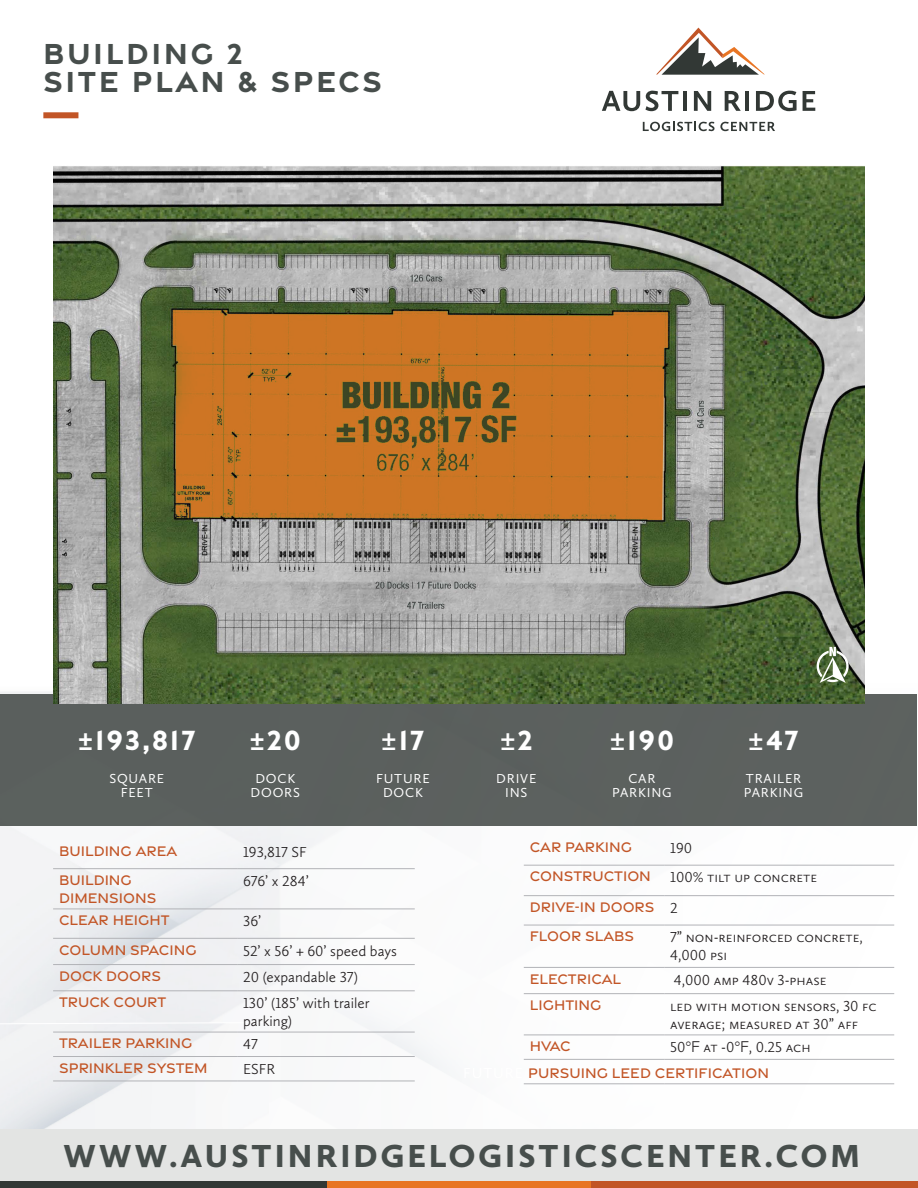
<style>
.page{position:relative;width:918px;height:1188px;background:#fff}
.page>*{position:absolute;margin:0;border:0;box-sizing:border-box;transform-origin:0 0}
.t1{font:900 33px "Calluna Sans";letter-spacing:.095em;color:#474e4c}
.t2{font:700 31.35px/27.9px "Gravesend Sans";letter-spacing:.08em;color:#474e4c}
.t3{font:700 30px "Gravesend Sans";letter-spacing:.06em;color:#fff}
.t4{font:700 30px "Calluna Sans";color:#fff}
.t5{font:300 15px/18px "Calluna Sans";color:#231f20}
.t6{font:500 15px/18px "Gravesend Sans";color:#c25526}
.t7{font:13.5px/13.5px "Calluna Sans";letter-spacing:.06em;color:#fff;text-align:center}
.s1{font-family:"Calluna Sans";font-weight:900}
.s2{font-family:"Calluna Sans"}
.s3{font-family:"Gravesend Sans"}
.s4{font-family:"Helvetica"}
.s5{font-family:"Calluna Sans";font-weight:400;color:#fff}
</style>
<div class="page">
<img style="left:888px;top:825px;width:29px;height:143px">
<img style="left:578px;top:683px;width:310px;height:242px">
<img style="left:269px;top:825px;width:309px;height:170px">
<img style="left:0;top:686px;width:269px;height:444px">
<img style="left:889px;top:993px;width:29px;height:137px">
<img style="left:267px;top:995px;width:312px;height:135px">
<div style="left:0;top:694px;width:917px;height:131px;background:#5b605e"></div>
<div style="left:43px;top:112px;width:35px;height:6px;background:#c25526"></div>
<svg style="left:602px;top:91px;width:76px;height:20px"></svg>
<hr style="left:683px;top:91px;width:4px;height:20px;background:#323835">
<svg style="left:694px;top:91px;width:17px;height:20px"></svg>
<svg style="left:725px;top:91px;width:16px;height:20px"></svg>
<hr style="left:745px;top:91px;width:4px;height:20px;background:#323835">
<svg style="left:756px;top:91px;width:41px;height:20px"></svg>
<svg style="left:803px;top:91px;width:12px;height:20px"></svg>
<svg style="left:643px;top:122px;width:132px;height:9px"></svg>
<svg style="left:656px;top:28px;width:109px;height:47px"></svg>
<div style="left:0;top:1170px;width:327px;height:18px;background:#323835"></div>
<div style="left:327px;top:1170px;width:264px;height:18px;background:#e87524"></div>
<div style="left:591px;top:1170px;width:327px;height:18px;background:#c25526"></div>
<img style="left:54px;top:166px;width:810px;height:538px">
<svg style="left:817px;top:647px;width:32px;height:36px"></svg>
<svg style="left:172px;top:308px;width:497px;height:213px;background:#bb7024"></svg>
<hr style="left:524px;top:865px;width:140px;height:1px;background:#b2b3b7">
<hr style="left:664px;top:865px;width:230px;height:1px;background:#b2b3b7">
<hr style="left:524px;top:895px;width:140px;height:1px;background:#b2b3b7">
<hr style="left:664px;top:895px;width:230px;height:1px;background:#b2b3b7">
<hr style="left:524px;top:925px;width:140px;height:1px;background:#b2b3b7">
<hr style="left:664px;top:925px;width:230px;height:1px;background:#b2b3b7">
<hr style="left:524px;top:967px;width:140px;height:1px;background:#b2b3b7">
<hr style="left:664px;top:967px;width:230px;height:1px;background:#b2b3b7">
<hr style="left:524px;top:993px;width:140px;height:1px;background:#b2b3b7">
<hr style="left:664px;top:993px;width:230px;height:1px;background:#b2b3b7">
<hr style="left:524px;top:1035px;width:140px;height:1px;background:#b2b3b7">
<hr style="left:664px;top:1035px;width:230px;height:1px;background:#b2b3b7">
<hr style="left:524px;top:1059px;width:140px;height:1px;background:#b2b3b7">
<hr style="left:664px;top:1059px;width:230px;height:1px;background:#b2b3b7">
<hr style="left:524px;top:1084px;width:140px;height:1px;background:#b2b3b7">
<hr style="left:664px;top:1084px;width:230px;height:1px;background:#b2b3b7">
<hr style="left:53px;top:1081px;width:184px;height:1px;background:#b2b3b7">
<hr style="left:237px;top:1081px;width:178px;height:1px;background:#b2b3b7">
<hr style="left:53px;top:868px;width:184px;height:1px;background:#b2b3b7">
<hr style="left:237px;top:868px;width:178px;height:1px;background:#b2b3b7">
<hr style="left:53px;top:909px;width:184px;height:1px;background:#b2b3b7">
<hr style="left:237px;top:909px;width:178px;height:1px;background:#b2b3b7">
<hr style="left:53px;top:938px;width:184px;height:1px;background:#b2b3b7">
<hr style="left:237px;top:938px;width:178px;height:1px;background:#b2b3b7">
<hr style="left:53px;top:964px;width:184px;height:1px;background:#b2b3b7">
<hr style="left:237px;top:964px;width:178px;height:1px;background:#b2b3b7">
<hr style="left:53px;top:991px;width:184px;height:1px;background:#b2b3b7">
<hr style="left:237px;top:991px;width:178px;height:1px;background:#b2b3b7">
<hr style="left:53px;top:1032px;width:184px;height:1px;background:#b2b3b7">
<hr style="left:237px;top:1032px;width:178px;height:1px;background:#b2b3b7">
<hr style="left:53px;top:1056px;width:184px;height:1px;background:#b2b3b7">
<hr style="left:237px;top:1056px;width:178px;height:1px;background:#b2b3b7">
<div style="left:0;top:1130px;width:918px;height:51px;background:#e3e4e3"></div>
<p class="t2" style="left:43px;top:37px;width:340px">BUILDING 2<br>SITE PLAN &amp; SPECS</p>
<p class="t3" style="left:78px;top:720px;width:120px"><span class="s1">±</span>193,817</p>
<p class="t3" style="left:250px;top:720px;width:53px"><span class="s1">±</span>20</p>
<p class="t3" style="left:381px;top:720px;width:45px"><span class="s2">±</span>17</p>
<p class="t4" style="left:500px;top:721px;width:34px">±<span class="s3">2</span></p>
<p class="t3" style="left:610px;top:720px;width:66px"><span class="s2">±</span>190</p>
<p class="t3" style="left:748px;top:720px;width:52px"><span class="s2">±</span>47</p>
<p class="t7" style="left:109px;top:772px;width:56px">SQUARE</p>
<p class="t7" style="left:121px;top:785px;width:33px">FEET</p>
<p class="t7" style="left:251px;top:772px;width:51px">DOCK<br>DOORS</p>
<p class="t7" style="left:376px;top:772px;width:55px">FUTURE<br>DOCK</p>
<p class="t7" style="left:496px;top:772px;width:42px">DRIVE</p>
<p class="t7" style="left:505px;top:785px;width:24px">INS</p>
<p class="t7" style="left:628px;top:772px;width:29px">CAR</p>
<p class="t7" style="left:612px;top:785px;width:61px">PARKING</p>
<p class="t7" style="left:746px;top:772px;width:57px">TRAILER</p>
<p class="t7" style="left:744px;top:785px;width:61px">PARKING</p>
<p class="t6" style="left:59px;top:841px;width:120px">BUILDING AREA</p>
<p class="t5" style="left:243px;top:842px;width:65px">193,817 SF</p>
<p class="t6" style="left:59px;top:870px;width:99px">BUILDING<br>DIMENSIONS</p>
<p class="t5" style="left:243px;top:872px;width:67px">676’ x 284’</p>
<p class="t6" style="left:59px;top:911px;width:112px">CLEAR HEIGHT</p>
<p class="t5" style="left:243px;top:912px;width:20px">36’</p>
<p class="t6" style="left:59px;top:940px;width:139px">COLUMN SPACING</p>
<p class="t5" style="left:243px;top:941px;width:155px">52’ x 56’ + 60’ speed bays</p>
<p class="t6" style="left:59px;top:966px;width:103px">DOCK DOORS</p>
<p class="t5" style="left:243px;top:968px;width:116px">20 (expandable 37)</p>
<p class="t6" style="left:59px;top:992px;width:109px">TRUCK COURT</p>
<p class="t5" style="left:243px;top:994px;width:128px">130’ (185’ with trailer parking)</p>
<p class="t6" style="left:59px;top:1034px;width:135px">TRAILER PARKING</p>
<p class="t5" style="left:243px;top:1035px;width:16px">47</p>
<p class="t6" style="left:59px;top:1058px;width:150px">SPRINKLER SYSTEM</p>
<p class="t5" style="left:243px;top:1060px;width:33px">ESFR</p>
<p class="t6" style="left:530px;top:837px;width:104px">CAR PARKING</p>
<p class="t5" style="left:670px;top:839px;width:23px">190</p>
<p class="t6" style="left:530px;top:867px;width:123px">CONSTRUCTION</p>
<p class="t5" style="left:670px;top:868px;width:148px">100% Tilt Up Concrete</p>
<p class="t6" style="left:530px;top:897px;width:126px">DRIVE-IN DOORS</p>
<p class="t5" style="left:670px;top:899px;width:9px">2</p>
<p class="t6" style="left:530px;top:927px;width:106px">FLOOR SLABS</p>
<p class="t5" style="left:670px;top:928px;width:194px">7” non-reinforced concrete,<br>4,000 PSI</p>
<p class="t6" style="left:530px;top:969px;width:93px">ELECTRICAL</p>
<p class="t5" style="left:674px;top:970px;width:154px">4,000 amp 480v 3-phase</p>
<p class="t6" style="left:530px;top:995px;width:73px">LIGHTING</p>
<p class="t5" style="left:670px;top:997px;width:8px">LED</p>
<p class="t5" style="left:670px;top:997px;width:208px;text-indent:26px">with motion sensors, 30 FC average; measu red at 30” AFF</p>
<p class="t6" style="left:530px;top:1037px;width:42px">HVAC</p>
<p class="t5" style="left:670px;top:1038px;width:139px">50<span class="s4">℉</span> at -0<span class="s4">℉</span>, 0.25 ACH</p>
<p class="t6" style="left:463px;top:1063px;width:307px"><span class="s5">FUTURE</span> PURSUING LEED CERTIFICATION</p>
<p class="t1" style="left:64px;top:1136px;width:798px">WWW.AUSTINRIDGELOGISTICSCENTER.COM</p>
</div>
